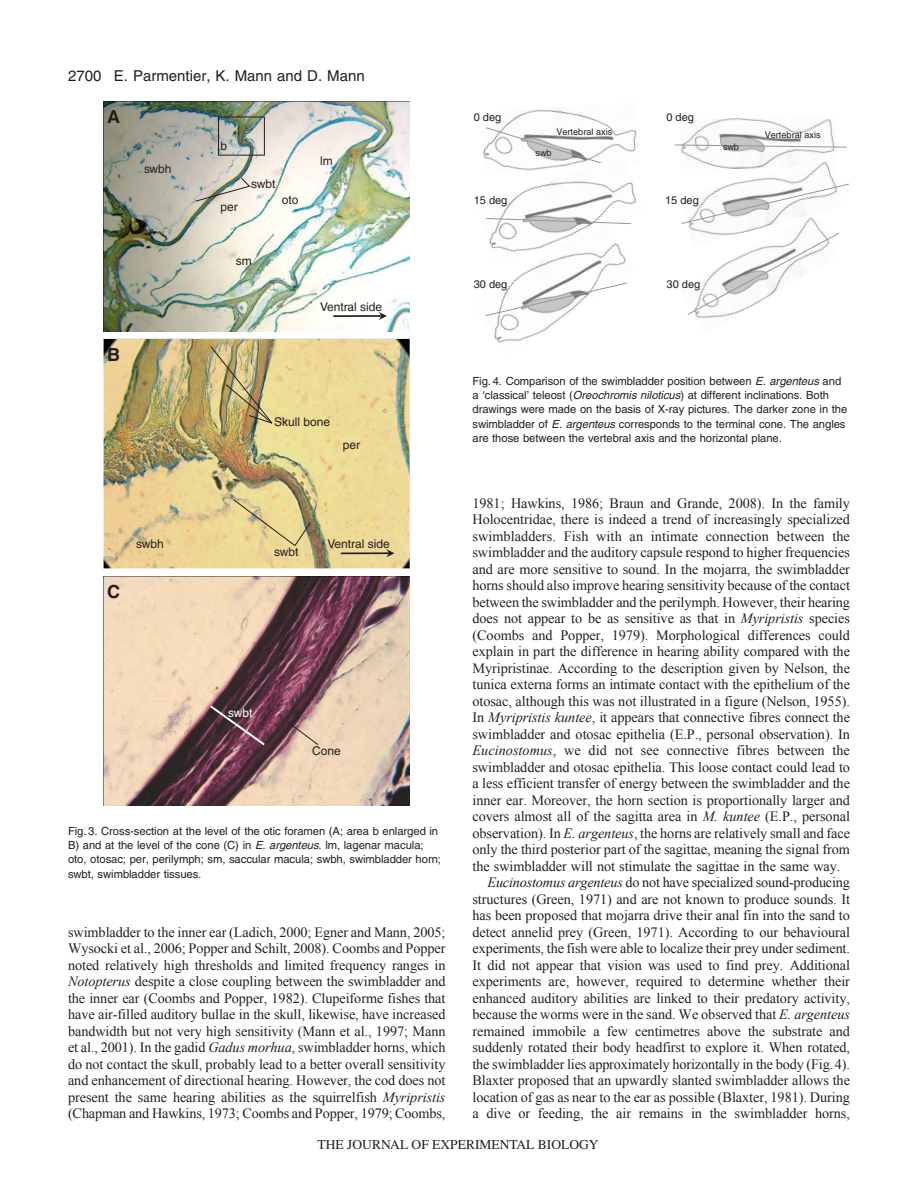
<style>
.page{position:relative;width:918px;height:1188px;background:#fff}
.page>*{position:absolute;margin:0;border:0;box-sizing:border-box;transform-origin:0 0}
.t1{font:700 18px "Helvetica";color:#231f20}
.t2{font:15px "Helvetica";color:#231f20}
.t3{font:14.25px/16.5px "Times New Roman";letter-spacing:-.005em;color:#231f20;text-align:justify}
.t4{font:13.5px "Times";color:#231f20}
.t5{font:12px "Helvetica";color:#231f20}
.t6{font:12px "Helvetica";color:#fff}
.t7{font:11.25px/14.2px "Helvetica";letter-spacing:-.005em;color:#231f20}
.t8{font:10.95px "Helvetica";color:#231f20}
.t9{font:9.15px "Helvetica";color:#231f20}
.s1{font-style:italic}
</style>
<div class="page">
<img style="left:104px;top:102px;width:306px;height:229px">
<img style="left:104px;top:339px;width:306px;height:229px">
<img style="left:218px;top:116px;width:47px;height:40px">
<img style="left:210px;top:346px;width:62px;height:78px">
<img style="left:104px;top:576px;width:306px;height:230px">
<svg style="left:210px;top:705px;width:55px;height:40px;background:#674150"></svg>
<svg style="left:287px;top:721px;width:31px;height:24px"></svg>
<svg style="left:233px;top:499px;width:78px;height:47px;background:#d9c98c"></svg>
<svg style="left:195px;top:178px;width:56px;height:24px"></svg>
<hr style="left:333px;top:315px;width:49px;height:2px;background:#231f20">
<svg style="left:379px;top:312px;width:8px;height:8px"></svg>
<hr style="left:341px;top:552px;width:48px;height:2px;background:#231f20">
<svg style="left:386px;top:549px;width:9px;height:8px"></svg>
<img style="left:494px;top:264px;width:128px;height:79px">
<svg style="left:485px;top:282px;width:142px;height:34px"></svg>
<img style="left:483px;top:109px;width:154px;height:46px">
<svg style="left:485px;top:127px;width:141px;height:28px"></svg>
<img style="left:681px;top:118px;width:154px;height:39px">
<svg style="left:674px;top:144px;width:173px;height:4px"></svg>
<img style="left:483px;top:155px;width:154px;height:109px">
<svg style="left:485px;top:218px;width:147px;height:6px"></svg>
<img style="left:690px;top:157px;width:145px;height:26px">
<svg style="left:696px;top:183px;width:153px;height:28px"></svg>
<img style="left:681px;top:211px;width:141px;height:108px">
<svg style="left:687px;top:232px;width:153px;height:83px"></svg>
<p class="t2" style="left:68px;top:70px;width:35px">2700</p>
<p class="t2" style="left:114px;top:70px;width:252px">E. Parmentier, K. Mann and D. Mann</p>
<p class="t1" style="left:107px;top:110px;width:14px">A</p>
<p class="t5" style="left:144px;top:164px;width:29px">swbh</p>
<p class="t1" style="left:107px;top:348px;width:14px">B</p>
<p class="t1" style="left:107px;top:585px;width:14px">C</p>
<p class="t5" style="left:136px;top:539px;width:29px">swbh</p>
<p class="t5" style="left:220px;top:141px;width:8px">b</p>
<p class="t5" style="left:220px;top:203px;width:19px">per</p>
<p class="t5" style="left:251px;top:180px;width:26px">swbt</p>
<p class="t5" style="left:282px;top:195px;width:18px">oto</p>
<p class="t5" style="left:236px;top:256px;width:17px">sm</p>
<p class="t5" style="left:320px;top:157px;width:14px">lm</p>
<p class="t5" style="left:320px;top:302px;width:64px">Ventral side</p>
<p class="t5" style="left:274px;top:417px;width:58px">Skull bone</p>
<p class="t5" style="left:343px;top:440px;width:19px">per</p>
<p class="t5" style="left:274px;top:547px;width:26px">swbt</p>
<p class="t5" style="left:328px;top:539px;width:64px">Ventral side</p>
<p class="t6" style="left:228px;top:708px;width:26px">swbt</p>
<p class="t5" style="left:312px;top:746px;width:30px">Cone</p>
<p class="t7" style="left:68px;top:825px;width:375px">Fig. 3. Cross-section at the level of the otic foramen (A; area b enlarged in B) and at the level of the cone (C) in <span class="s1">E. argenteus</span>. lm, lagenar macula; oto, otosac; per, perilymph; sm, saccular macula; swbh, swimbladder horn; swbt, swimbladder tissues.</p>
<p class="t3" style="left:68px;top:924px;width:379px">swimbladder to the inner ear (Ladich, 2000; Egner and Mann, 2005; Wysocki et al., 2006; Popper and Schilt, 2008). Coombs and Popper noted relatively high thresholds and limited frequency ranges in <span class="s1">Notopterus</span> despite a close coupling between the swimbladder and the inner ear (Coombs and Popper, 1982). Clupeiforme fishes that have air-filled auditory bullae in the skull, likewise, have increased bandwidth but not very high sensitivity (Mann et al., 1997; Mann et al., 2001). In the gadid <span class="s1">Gadus morhua</span>, swimbladder horns, which do not contact the skull, probably lead to a better overall sensitivity and enhancement of directional hearing. However, the cod does not present the same hearing abilities as the squirrelfish <span class="s1">Myripristis </span>(Chapman and Hawkins, 1973; Coombs and Popper, 1979; Coombs,</p>
<p class="t8" style="left:474px;top:113px;width:29px">0 deg</p>
<p class="t8" style="left:666px;top:113px;width:29px">0 deg</p>
<p class="t9" style="left:556px;top:128px;width:58px">Vertebral axis</p>
<p class="t9" style="left:765px;top:131px;width:58px">Vertebral axis</p>
<p class="t9" style="left:536px;top:149px;width:18px">swb</p>
<p class="t9" style="left:723px;top:144px;width:18px">swb</p>
<p class="t8" style="left:474px;top:196px;width:35px">15 deg</p>
<p class="t8" style="left:665px;top:196px;width:35px">15 deg</p>
<p class="t8" style="left:474px;top:280px;width:35px">30 deg</p>
<p class="t8" style="left:667px;top:280px;width:35px">30 deg</p>
<p class="t7" style="left:472px;top:375px;width:376px">Fig. 4. Comparison of the swimbladder position between <span class="s1">E. argenteus</span> and a ‘classical’ teleost (<span class="s1">Oreochromis niloticus</span>) at different inclinations. Both drawings were made on the basis of X-ray pictures. The darker zone in the swimbladder of <span class="s1">E. argenteus</span> corresponds to the terminal cone. The angles are those between the vertebral axis and the horizontal plane.</p>
<p class="t3" style="left:472px;top:495px;width:379px">1981; Hawkins, 1986; Braun and Grande, 2008). In the family</p>
<p class="t3" style="left:472px;top:511px;width:379px">Holocentridae, there is indeed a trend of increasingly specialized</p>
<p class="t3" style="left:472px;top:528px;width:379px">swimbladders. Fish with an intimate connection between the</p>
<p class="t3" style="left:472px;top:544px;width:379px">swimbladder and the auditory capsule respond to higher frequencies</p>
<p class="t3" style="left:472px;top:561px;width:379px">and are more sensitive to sound. In the mojarra, the swimbladder</p>
<p class="t3" style="left:472px;top:577px;width:379px">horns should also improve hearing sensitivity because of the contact</p>
<p class="t3" style="left:472px;top:594px;width:379px">between the swimbladder and the perilymph. However, their hearing</p>
<p class="t3" style="left:472px;top:610px;width:379px">does not appear to be as sensitive as that in <span class="s1">Myripristis</span> species</p>
<p class="t3" style="left:472px;top:627px;width:379px">(Coombs and Popper, 1979). Morphological differences could</p>
<p class="t3" style="left:472px;top:643px;width:379px">explain in part the difference in hearing ability compared with the</p>
<p class="t3" style="left:472px;top:660px;width:379px">Myripristinae. According to the description given by Nelson, the</p>
<p class="t3" style="left:472px;top:676px;width:379px">tunica externa forms an intimate contact with the epithelium of the</p>
<p class="t3" style="left:472px;top:693px;width:379px">otosac, although this was not illustrated in a figure (Nelson, 1955).</p>
<p class="t3" style="left:472px;top:709px;width:379px">In <span class="s1">Myripristis kuntee</span>, it appears that connective fibres connect the</p>
<p class="t3" style="left:472px;top:726px;width:379px">swimbladder and otosac epithelia (E.P., personal observation). In</p>
<p class="t3" style="left:472px;top:742px;width:379px"><span class="s1">Eucinostomus</span>, we did not see connective fibres between the</p>
<p class="t3" style="left:472px;top:759px;width:379px">swimbladder and otosac epithelia. This loose contact could lead to</p>
<p class="t3" style="left:472px;top:775px;width:379px">a less efficient transfer of energy between the swimbladder and the</p>
<p class="t3" style="left:472px;top:792px;width:379px">inner ear. Moreover, the horn section is proportionally larger and</p>
<p class="t3" style="left:472px;top:808px;width:379px">covers almost all of the sagitta area in <span class="s1">M. kuntee</span> (E.P., personal</p>
<p class="t3" style="left:472px;top:825px;width:379px">observation). In <span class="s1">E. argenteus</span>, the horns are relatively small and face</p>
<p class="t3" style="left:472px;top:841px;width:379px">only the third posterior part of the sagittae, meaning the signal from</p>
<p class="t3" style="left:472px;top:858px;width:369px">the swimbladder will not stimulate the sagittae in the same way.</p>
<p class="t3" style="left:488px;top:874px;width:364px"><span class="s1">Eucinostomus argenteus</span> do not have specialized sound-producing</p>
<p class="t3" style="left:472px;top:891px;width:379px">structures (Green, 1971) and are not known to produce sounds. It</p>
<p class="t3" style="left:472px;top:907px;width:379px">has been proposed that mojarra drive their anal fin into the sand to</p>
<p class="t3" style="left:472px;top:924px;width:379px">detect annelid prey (Green, 1971). According to our behavioural</p>
<p class="t3" style="left:472px;top:940px;width:379px">experiments, the fish were able to localize their prey under sediment.</p>
<p class="t3" style="left:472px;top:957px;width:379px">It did not appear that vision was used to find prey. Additional</p>
<p class="t3" style="left:472px;top:973px;width:379px">experiments are, however, required to determine whether their</p>
<p class="t3" style="left:472px;top:990px;width:379px">enhanced auditory abilities are linked to their predatory activity,</p>
<p class="t3" style="left:472px;top:1006px;width:379px">because the worms were in the sand. We observed that <span class="s1">E. argenteus</span></p>
<p class="t3" style="left:472px;top:1023px;width:379px">remained immobile a few centimetres above the substrate and</p>
<p class="t3" style="left:472px;top:1039px;width:379px">suddenly rotated their body headfirst to explore it. When rotated,</p>
<p class="t3" style="left:472px;top:1056px;width:379px">the swimbladder lies approximately horizontally in the body (Fig.4).</p>
<p class="t3" style="left:472px;top:1072px;width:379px">Blaxter proposed that an upwardly slanted swimbladder allows the</p>
<p class="t3" style="left:472px;top:1089px;width:379px">location of gas as near to the ear as possible (Blaxter, 1981). During</p>
<p class="t3" style="left:472px;top:1105px;width:379px">a dive or feeding, the air remains in the swimbladder horns,</p>
<p class="t4" style="left:318px;top:1137px;width:282px">THE JOURNAL OF EXPERIMENTAL BIOLOGY</p>
</div>
